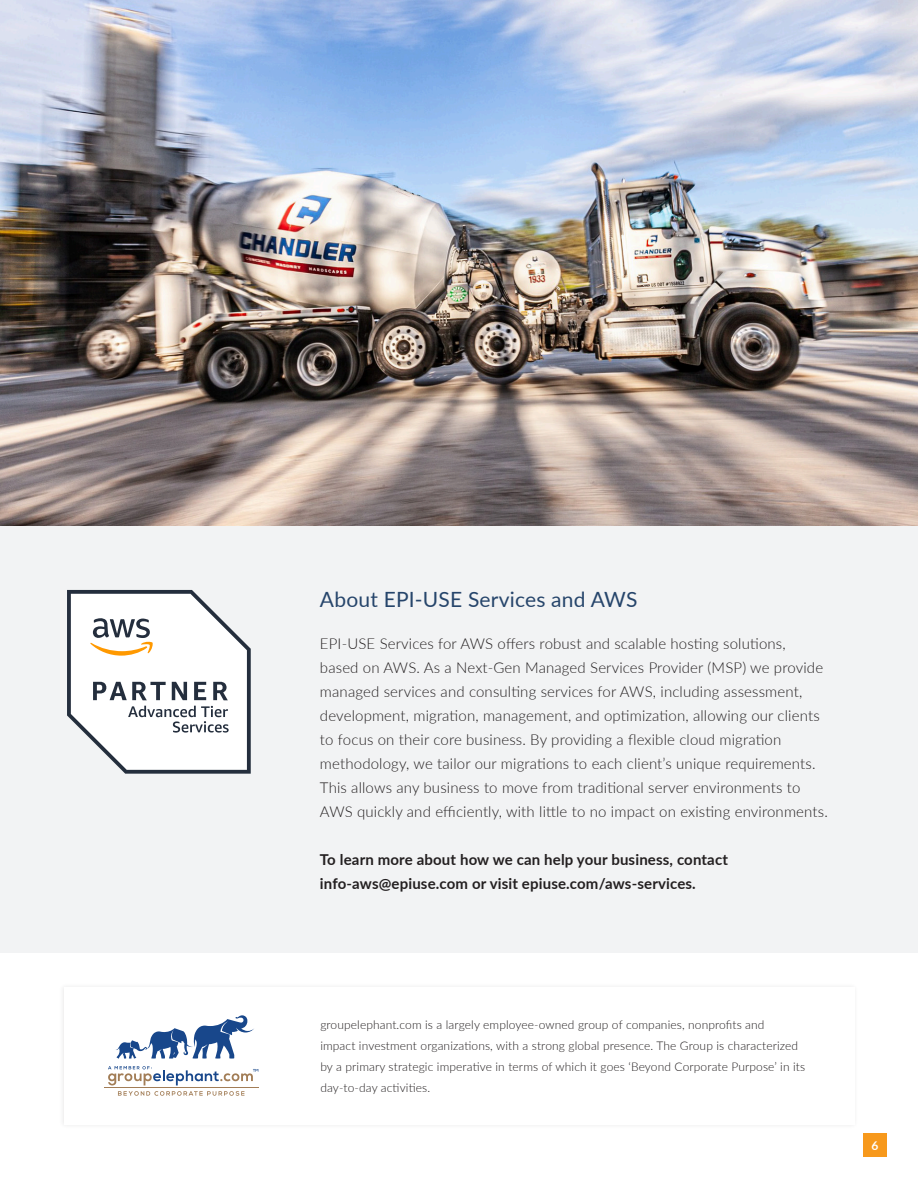
<style>
.page{position:relative;width:918px;height:1188px;background:#fff}
.page>*{position:absolute;margin:0;border:0;box-sizing:border-box;transform-origin:0 0}
.t1{font:21px "Lato";letter-spacing:.01em;color:#26456b}
.t2{font:300 15px/24px "Lato";letter-spacing:.01em;color:#231f20}
.t3{font:700 15px/24px "Lato";letter-spacing:.01em;color:#231f20}
.t4{font:300 12px/21px "Lato";letter-spacing:.01em;color:#231f20}
.t5{font:700 12px "Lato";color:#fff}
</style>
<div class="page">
<div style="left:59px;top:982px;width:800px;height:147px;background:#fbfbfb"></div>
<div style="left:64px;top:987px;width:790px;height:137px;background:#fff"></div>
<hr style="left:104px;top:1088px;width:154px;height:1px;background:#a27d56">
<svg style="left:116px;top:1015px;width:138px;height:44px"></svg>
<svg style="left:118px;top:1091px;width:126px;height:5px"></svg>
<svg style="left:108px;top:1066px;width:150px;height:19px"></svg>
<div style="left:0;top:525px;width:918px;height:428px;background:#f2f3f4"></div>
<svg style="left:67px;top:590px;width:184px;height:184px"></svg>
<div style="left:863px;top:1133px;width:24px;height:24px;background:#f7991c"></div>
<img style="left:0;top:0;width:918px;height:525px">
<h1 class="t1" style="left:320px;top:584px;width:319px">About EPI-USE Services and AWS</h1>
<p class="t2" style="left:320px;top:631px;width:509px">EPI-USE Services for AWS offers robust and scalable hosting solutions, based on AWS. As a Next-Gen Managed Services Provider (MSP) we provide managed services and consulting services for AWS, including assessment, development, migration, management, and optimization, allowing our clients to focus on their core business. By providing a flexible cloud migration methodology, we tailor our migrations to each client’s unique requirements.<br>This allows any business to move from traditional server environments to AWS quickly and efficiently, with little to no impact on existing environments.</p>
<p class="t3" style="left:320px;top:847px;width:410px">To learn more about how we can help your business, contact info-aws@epiuse.com or visit epiuse.com/aws-services.</p>
<p class="t4" style="left:320px;top:1014px;width:486px">groupelephant.com is a largely employee-owned group of companies, nonprofits and<br>impact investment organizations, with a strong global presence. The Group is characterized by a primary strategic imperative in terms of which it goes ‘Beyond Corporate Purpose’ in its day-to-day activities.</p>
<p class="t5" style="left:871px;top:1137px;width:8px">6</p>
</div>
